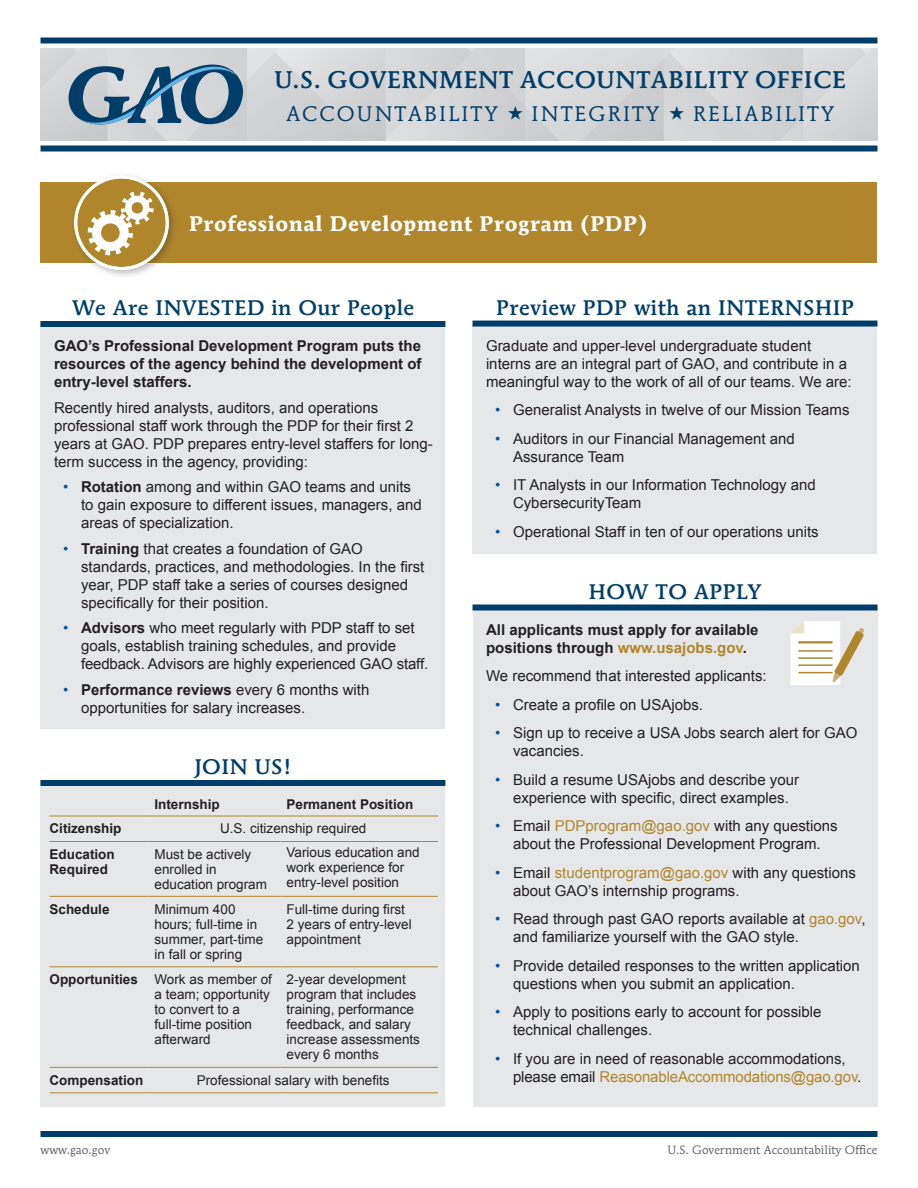
<style>
.page{position:relative;width:918px;height:1188px;background:#fff}
.page>*{position:absolute;margin:0;border:0;box-sizing:border-box;transform-origin:0 0}
.t1{font:500 24px "Mendoza Roman";letter-spacing:.025em;color:#003e69}
.t2{font:500 21px "Mendoza Roman";letter-spacing:.025em;color:#003e69}
.t3{font:700 21px "Mendoza Roman";letter-spacing:.025em;color:#fff}
.t4{font:21px "Mendoza Roman";letter-spacing:.11em;color:#003e69}
.t5{font:15px/18px "Arial";color:#231f20}
.t6{font:700 15px/18px "Arial";color:#231f20;text-align:justify}
.Basic_-_hyphens{font:13.5px/15px "Arial";color:#231f20}
.t7{font:700 13.5px/15px "Arial";color:#231f20}
.t8{font:12px "Mendoza Roman";color:#636366}
.s1{color:#01549a}
.s2{font-weight:700}
.s3{color:#b0862d}
</style>
<div class="page">
<div style="left:40px;top:1131px;width:838px;height:6px;background:#003e69"></div>
<div style="left:40px;top:38px;width:838px;height:6px;background:#003e69"></div>
<div style="left:40px;top:146px;width:838px;height:6px;background:#003e69"></div>
<div style="left:40px;top:182px;width:838px;height:81px;background:#b0862d"></div>
<div style="left:71px;top:172px;width:107px;height:108px;background:#231f20;opacity:.3"></div>
<svg style="left:76px;top:177px;width:91px;height:91px"></svg>
<div style="left:40px;top:324px;width:406px;height:405px;background:#e6e7e9"></div>
<div style="left:40px;top:321px;width:405px;height:6px;background:#003e69"></div>
<div style="left:40px;top:783px;width:406px;height:324px;background:#e6e7e9"></div>
<hr style="left:50px;top:896px;width:98px;height:1px;background:#b0862d">
<hr style="left:148px;top:896px;width:132px;height:1px;background:#b0862d">
<hr style="left:280px;top:896px;width:158px;height:1px;background:#b0862d">
<hr style="left:50px;top:966px;width:98px;height:1px;background:#b0862d">
<hr style="left:148px;top:966px;width:132px;height:1px;background:#b0862d">
<hr style="left:280px;top:966px;width:158px;height:1px;background:#b0862d">
<hr style="left:50px;top:1067px;width:98px;height:1px;background:#b0862d">
<hr style="left:148px;top:1067px;width:132px;height:1px;background:#b0862d">
<hr style="left:280px;top:1067px;width:158px;height:1px;background:#b0862d">
<hr style="left:50px;top:1092px;width:98px;height:1px;background:#b0862d">
<hr style="left:148px;top:1092px;width:132px;height:1px;background:#b0862d">
<hr style="left:280px;top:1092px;width:158px;height:1px;background:#b0862d">
<hr style="left:50px;top:816px;width:98px;height:1px;background:#b0862d">
<hr style="left:148px;top:816px;width:132px;height:1px;background:#b0862d">
<hr style="left:280px;top:816px;width:158px;height:1px;background:#b0862d">
<hr style="left:50px;top:841px;width:98px;height:1px;background:#b0862d">
<hr style="left:148px;top:841px;width:132px;height:1px;background:#b0862d">
<hr style="left:280px;top:841px;width:158px;height:1px;background:#b0862d">
<div style="left:40px;top:780px;width:405px;height:6px;background:#003e69"></div>
<div style="left:473px;top:608px;width:405px;height:499px;background:#e6e7e9"></div>
<div style="left:472px;top:604px;width:406px;height:6px;background:#003e69"></div>
<div style="left:472px;top:324px;width:406px;height:230px;background:#e6e7e9"></div>
<div style="left:472px;top:321px;width:406px;height:6px;background:#003e69"></div>
<svg style="left:791px;top:621px;width:73px;height:64px"></svg>
<div style="left:74px;top:176px;width:95px;height:94px;border:3px solid #fff;border-radius:50%"></div>
<svg style="left:88px;top:192px;width:66px;height:63px"></svg>
<svg style="left:40px;top:48px;width:838px;height:93px;background:#c8ccd0"></svg>
<p class="t1" style="left:274px;top:64px;width:573px">U.S. GOVERNMENT ACCOUNTABILITY OFFICE</p>
<p class="t4" style="left:286px;top:100px;width:213px">ACCOUNTABILITY</p>
<p class="t4" style="left:532px;top:100px;width:129px">INTEGRITY</p>
<p class="t4" style="left:693px;top:100px;width:142px">RELIABILITY</p>
<p class="t3" style="left:189px;top:211px;width:460px">Professional Development Program (PDP)</p>
<p class="t2" style="left:72px;top:295px;width:343px">We Are INVESTED in Our People</p>
<p class="t6" style="left:54px;top:338px;width:369px">GAO’s Professional Development Program puts the resources of the agency behind the development of entry-level staffers.</p>
<p class="t5" style="left:54px;top:399px;width:380px">Recently hired analysts, auditors, and operations professional staff work through the PDP for their first 2 years at GAO. PDP prepares entry-level staffers for long&shy;term success in the agency, providing:</p>
<p class="t5" style="left:81px;top:478px;width:342px;text-indent:-18px"><span class="s1">•</span> <span class="s2">Rotation</span> among and within GAO teams and units to gain exposure to different issues, managers, and areas of specialization.</p>
<p class="t5" style="left:81px;top:540px;width:345px;text-indent:-18px"><span class="s1">•</span> <span class="s2">Training</span> that creates a foundation of GAO standards, practices, and methodologies. In the first year, PDP staff take a series of courses designed specifically for their position.</p>
<p class="t5" style="left:81px;top:619px;width:349px;text-indent:-18px"><span class="s1">•</span> <span class="s2">Advisors</span> who meet regularly with PDP staff to set goals, establish training schedules, and provide feedback. Advisors are highly experienced GAO staff.</p>
<p class="t5" style="left:81px;top:681px;width:290px;text-indent:-18px"><span class="s1">•</span> <span class="s2">Performance reviews</span> every 6 months with opportunities for salary increases.</p>
<p class="t2" style="left:194px;top:754px;width:99px">JOIN US!</p>
<p class="t7" style="left:154px;top:797px;width:67px">Internship</p>
<p class="t7" style="left:286px;top:797px;width:128px">Permanent Position</p>
<p class="t7" style="left:50px;top:821px;width:74px">Citizenship</p>
<p class="Basic_-_hyphens" style="left:220px;top:821px;width:148px">U.S. citizenship required</p>
<p class="t7" style="left:50px;top:847px;width:67px">Education<br>Required</p>
<p class="Basic_-_hyphens" style="left:154px;top:847px;width:114px">Must be actively enrolled in education program</p>
<p class="Basic_-_hyphens" style="left:286px;top:845px;width:135px">Various education and work experience for entry-level position</p>
<p class="t7" style="left:50px;top:902px;width:62px">Schedule</p>
<p class="Basic_-_hyphens" style="left:154px;top:902px;width:110px">Minimum 400 hours; full-time in summer, part-time in fall or spring</p>
<p class="Basic_-_hyphens" style="left:286px;top:902px;width:127px">Full-time during first<br>2 years of entry-level appointment</p>
<p class="t7" style="left:50px;top:972px;width:90px">Opportunities</p>
<p class="Basic_-_hyphens" style="left:154px;top:972px;width:119px">Work as member of a team; opportunity to convert to a full-time position afterward</p>
<p class="Basic_-_hyphens" style="left:286px;top:972px;width:135px">2-year development program that includes training, performance feedback, and salary increase assessments every 6 months</p>
<p class="t7" style="left:50px;top:1073px;width:95px">Compensation</p>
<p class="Basic_-_hyphens" style="left:197px;top:1073px;width:194px">Professional salary with benefits</p>
<p class="t2" style="left:496px;top:294px;width:359px">Preview PDP with an INTERNSHIP</p>
<p class="t5" style="left:486px;top:337px;width:367px">Graduate and upper-level undergraduate student interns are an integral part of GAO, and contribute in a meaningful way to the work of all of our teams. We are:</p>
<p class="t5" style="left:495px;top:401px;width:356px"><span class="s1">•</span> Generalist Analysts in twelve of our Mission Teams</p>
<p class="t5" style="left:513px;top:430px;width:283px;text-indent:-18px"><span class="s1">•</span> Auditors in our Financial Management and<br>Assurance Team</p>
<p class="t5" style="left:513px;top:476px;width:304px;text-indent:-18px"><span class="s1">•</span> IT Analysts in our Information Technology and<br>CybersecurityTeam</p>
<p class="t5" style="left:495px;top:523px;width:325px"><span class="s1">•</span> Operational Staff in ten of our operations units</p>
<p class="t2" style="left:589px;top:578px;width:174px">HOW TO APPLY</p>
<p class="t6" style="left:486px;top:621px;width:274px">All applicants must apply for available positions through <span class="s3">www.usajobs.gov</span>.</p>
<p class="t5" style="left:486px;top:667px;width:282px">We recommend that interested applicants:</p>
<p class="t5" style="left:495px;top:696px;width:210px"><span class="s1">•</span> Create a profile on USAjobs.</p>
<p class="t5" style="left:513px;top:724px;width:346px;text-indent:-18px"><span class="s1">•</span> Sign up to receive a USA Jobs search alert for GAO vacancies.</p>
<p class="t5" style="left:495px;top:771px;width:305px;text-align:center"><span class="s1">•</span> Build a resume USAjobs and describe your experience with specific, direct examples.</p>
<p class="t5" style="left:495px;top:817px;width:344px;text-align:center"><span class="s1">•</span> Email <span class="s3">PDPprogram@gao.gov</span> with any questions about the Professional Development Program.</p>
<p class="t5" style="left:513px;top:864px;width:344px;text-indent:-18px"><span class="s1">•</span> Email <span class="s3">studentprogram@gao.gov</span> with any questions about GAO’s internship programs.</p>
<p class="t5" style="left:513px;top:910px;width:354px;text-indent:-18px"><span class="s1">•</span> Read through past GAO reports available at <span class="s3">gao.gov</span>, and familiarize yourself with the GAO style.</p>
<p class="t5" style="left:513px;top:957px;width:348px;text-indent:-18px"><span class="s1">•</span> Provide detailed responses to the written application questions when you submit an application.</p>
<p class="t5" style="left:513px;top:1003px;width:310px;text-indent:-18px"><span class="s1">•</span> Apply to positions early to account for possible technical challenges.</p>
<p class="t5" style="left:513px;top:1050px;width:350px;text-indent:-18px"><span class="s1">•</span> If you are in need of reasonable accommodations, please email <span class="s3">ReasonableAccommodations@gao.gov</span>.</p>
<p class="t8" style="left:40px;top:1142px;width:71px">www.gao.gov</p>
<p class="t8" style="left:667px;top:1142px;width:212px">U.S. Government Accountability Office</p>
</div>
